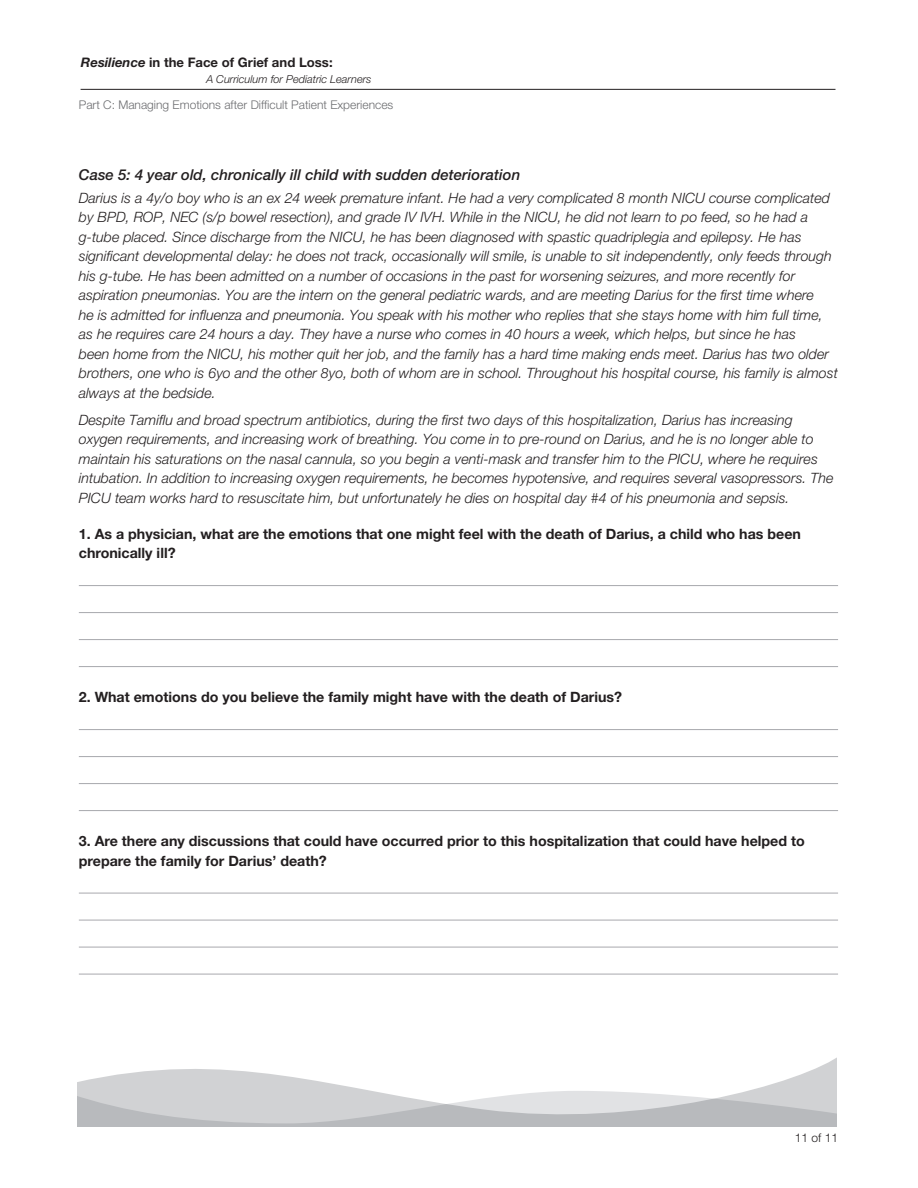
<style>
.page{position:relative;width:918px;height:1188px;background:#fff}
.page>*{position:absolute;margin:0;border:0;box-sizing:border-box;transform-origin:0 0}
.Case_number{font:italic 500 15px "Helvetica Neue";color:#231f20}
.Case_italic{font:italic 300 14.25px/19.5px "Helvetica Neue";color:#231f20}
.Head_3{font:700 14.25px/19.5px "Helvetica Neue";color:#231f20}
.t1{font:700 13.2px "Helvetica Neue";color:#231f20}
.t2{font:300 12px "Helvetica Neue";color:#6c6d70}
.t3{font:300 12px "Helvetica Neue";color:#231f20}
.t4{font:italic 300 10.95px "Helvetica Neue";color:#231f20}
.s1{font-style:italic}
</style>
<div class="page">
<hr style="left:81px;top:89px;width:755px;height:1px;background:#231f20">
<svg style="left:78px;top:1057px;width:759px;height:34px"></svg>
<svg style="left:78px;top:1091px;width:759px;height:35px;background:#cccdcf"></svg>
<hr style="left:79px;top:585px;width:759px;height:1px;background:#a8a9ad">
<hr style="left:79px;top:612px;width:759px;height:1px;background:#a8a9ad">
<hr style="left:79px;top:639px;width:759px;height:1px;background:#a8a9ad">
<hr style="left:79px;top:666px;width:759px;height:1px;background:#a8a9ad">
<hr style="left:79px;top:729px;width:759px;height:1px;background:#a8a9ad">
<hr style="left:79px;top:756px;width:759px;height:1px;background:#a8a9ad">
<hr style="left:79px;top:783px;width:759px;height:1px;background:#a8a9ad">
<hr style="left:79px;top:810px;width:759px;height:1px;background:#a8a9ad">
<hr style="left:79px;top:893px;width:759px;height:1px;background:#a8a9ad">
<hr style="left:79px;top:920px;width:759px;height:1px;background:#a8a9ad">
<hr style="left:79px;top:947px;width:759px;height:1px;background:#a8a9ad">
<hr style="left:79px;top:974px;width:759px;height:1px;background:#a8a9ad">
<p class="t1" style="left:81px;top:54px;width:253px"><span class="s1">Resilience</span> in the Face of Grief and Loss:</p>
<p class="t4" style="left:206px;top:72px;width:167px">A Curriculum for Pediatric Learners</p>
<p class="t2" style="left:79px;top:97px;width:316px">Part C: Managing Emotions after Difficult Patient Experiences</p>
<p class="Case_number" style="left:79px;top:166px;width:443px">Case 5: 4 year old, chronically ill child with sudden deterioration</p>
<p class="Case_italic" style="left:79px;top:188px;width:761px">Darius is a 4y/o boy who is an ex 24 week premature infant. He had a very complicated 8 month NICU course complicated by BPD, ROP, NEC (s/p bowel resection), and grade IV IVH. While in the NICU, he did not learn to po feed, so he had a g-tube placed. Since discharge from the NICU, he has been diagnosed with spastic quadriplegia and epilepsy. He has significant developmental delay: he does not track, occasionally will smile, is unable to sit independently, only feeds through his g-tube. He has been admitted on a number of occasions in the past for worsening seizures, and more recently for aspiration pneumonias. You are the intern on the general pediatric wards, and are meeting Darius for the first time where<br>he is admitted for influenza and pneumonia. You speak with his mother who replies that she stays home with him full time, as he requires care 24 hours a day. They have a nurse who comes in 40 hours a week, which helps, but since he has<br>been home from the NICU, his mother quit her job, and the family has a hard time making ends meet. Darius has two older brothers, one who is 6yo and the other 8yo, both of whom are in school. Throughout his hospital course, his family is almost always at the bedside.</p>
<p class="Case_italic" style="left:79px;top:410px;width:756px">Despite Tamiflu and broad spectrum antibiotics, during the first two days of this hospitalization, Darius has increasing oxygen requirements, and increasing work of breathing. You come in to pre-round on Darius, and he is no longer able to maintain his saturations on the nasal cannula, so you begin a venti-mask and transfer him to the PICU, where he requires intubation. In addition to increasing oxygen requirements, he becomes hypotensive, and requires several vasopressors. The PICU team works hard to resuscitate him, but unfortunately he dies on hospital day #4 of his pneumonia and sepsis.</p>
<p class="Head_3" style="left:79px;top:524px;width:724px">1. As a physician, what are the emotions that one might feel with the death of Darius, a child who has been chronically ill?</p>
<p class="Head_3" style="left:79px;top:687px;width:545px">2. What emotions do you believe the family might have with the death of Darius?</p>
<p class="Head_3" style="left:79px;top:831px;width:727px">3. Are there any discussions that could have occurred prior to this hospitalization that could have helped to prepare the family for Darius’ death?</p>
<p class="t3" style="left:795px;top:1130px;width:45px">11 of 11</p>
</div>
